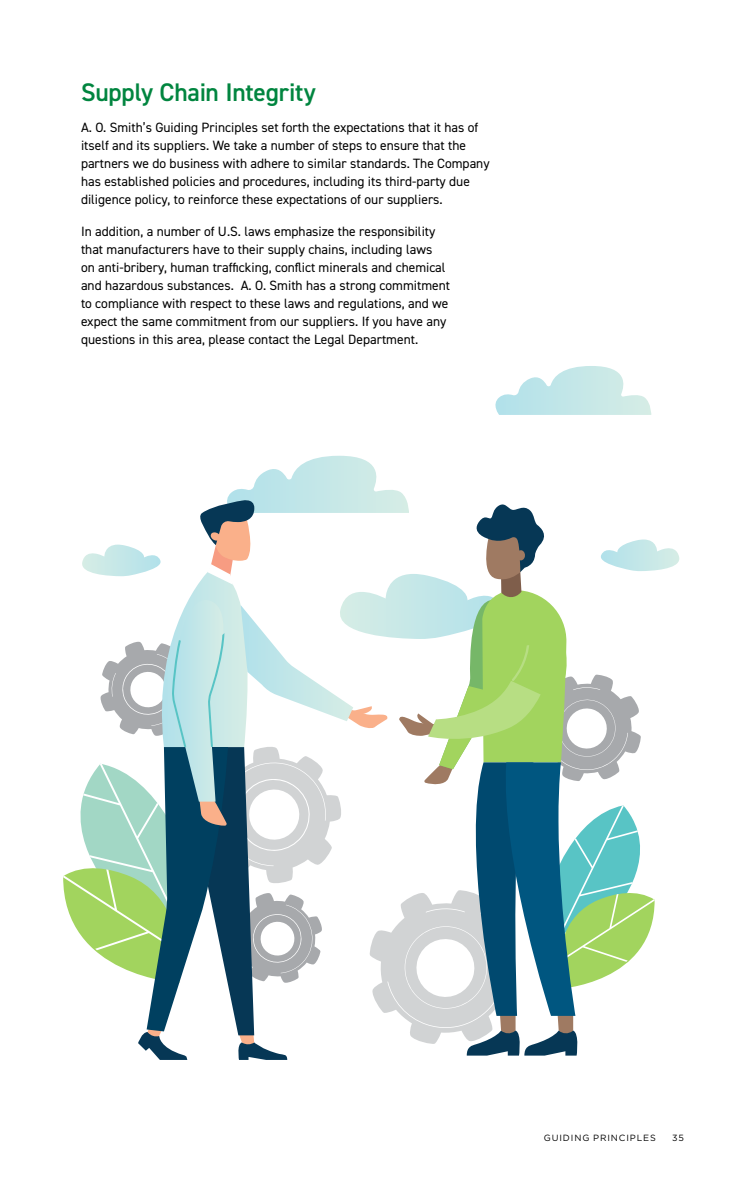
<style>
.page{position:relative;width:756px;height:1188px;background:#fff}
.page>*{position:absolute;margin:0;border:0;box-sizing:border-box;transform-origin:0 0}
.t1{font:600 25.5px "DIN2014";letter-spacing:-.01em;color:#00853f}
.t2{font:13.5px/18px "DIN2014";color:#000}
.t3{font:9px "Gotham";letter-spacing:.1em;color:#000}
</style>
<div class="page">
<svg style="left:63px;top:456px;width:616px;height:604px"></svg>
<svg style="left:495px;top:366px;width:156px;height:49px"></svg>
<h1 class="t1" style="left:81px;top:75px;width:237px">Supply Chain Integrity</h1>
<p class="t2" style="left:81px;top:118px;width:410px">A. O. Smith’s Guiding Principles set forth the expectations that it has of itself and its suppliers. We take a number of steps to ensure that the partners we do business with adhere to similar standards. The Company has established policies and procedures, including its third-party due diligence policy, to reinforce these expectations of our suppliers.</p>
<p class="t2" style="left:81px;top:222px;width:371px">In addition, a number of U.S. laws emphasize the responsibility that manufacturers have to their supply chains, including laws<br>on anti-bribery, human trafficking, conflict minerals and chemical and hazardous substances. A. O. Smith has a strong commitment to compliance with respect to these laws and regulations, and we expect the same commitment from our suppliers. If you have any questions in this area, please contact the Legal Department.</p>
<p class="t3" style="left:544px;top:1132px;width:114px">GUIDING PRINCIPLES</p>
<p class="t3" style="left:672px;top:1132px;width:13px">35</p>
</div>
